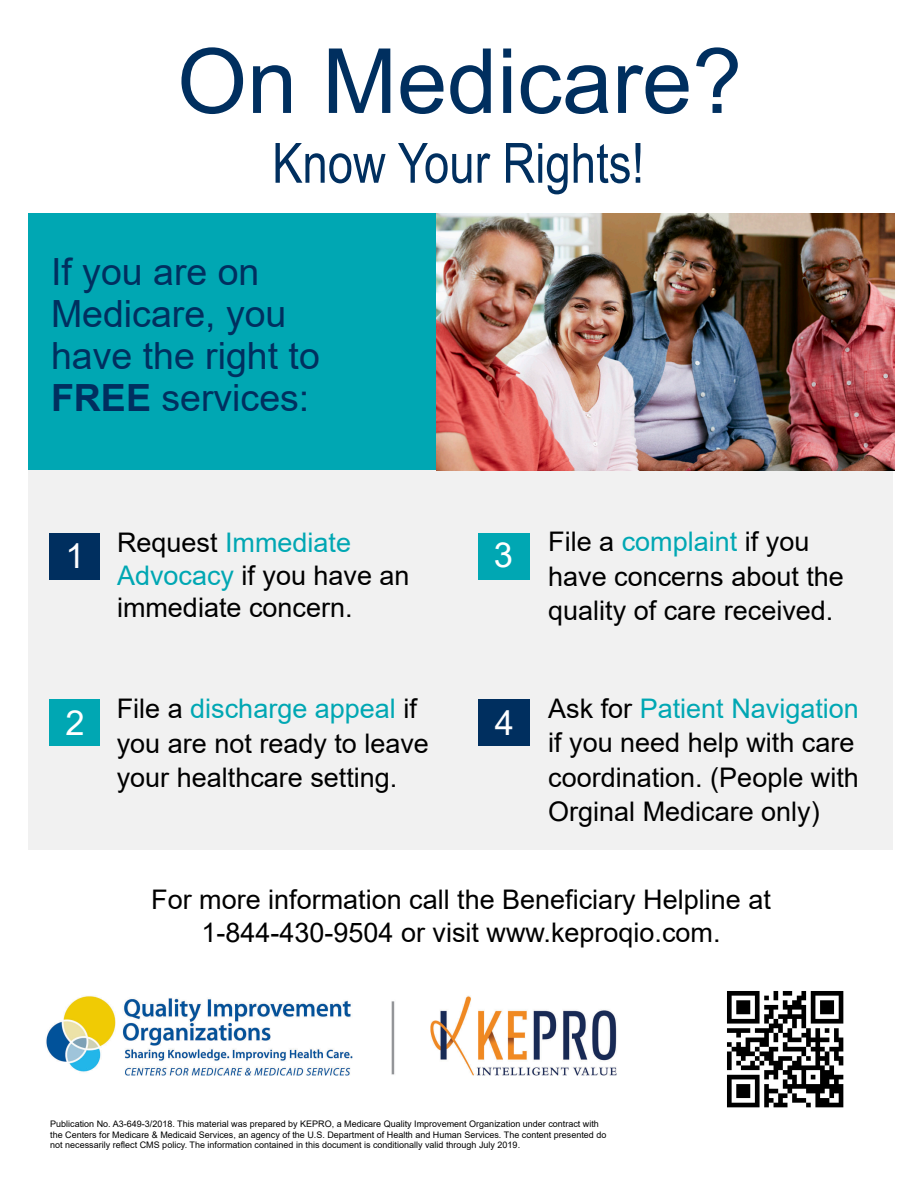
<style>
.page{position:relative;width:918px;height:1188px;background:#fff}
.page>*{position:absolute;margin:0;border:0;box-sizing:border-box;transform-origin:0 0}
.t1{font:90px "Arial";color:#002f5f}
.t2{font:55.5px "Arial Narrow";color:#002f5f}
.t3{font:37.5px/42px "Arial";color:#002f5f}
.t4{font:34.5px "Arial";color:#fff}
.t5{font:27px/34.5px "Arial";color:#000}
.t6{font:9px/10.5px "Arial";color:#000}
.s1{font-weight:700}
.s2{color:#00a7b3}
</style>
<div class="page">
<div style="left:28px;top:470px;width:865px;height:380px;background:#f1f1f1"></div>
<img style="left:727px;top:991px;width:117px;height:117px">
<img style="left:436px;top:213px;width:458px;height:257px">
<div style="left:28px;top:213px;width:408px;height:257px;background:#00a7b3"></div>
<div style="left:50px;top:699px;width:50px;height:47px;background:#00a7b3"></div>
<div style="left:478px;top:533px;width:51px;height:47px;background:#00a7b3"></div>
<div style="left:50px;top:533px;width:50px;height:47px;background:#002f5f"></div>
<div style="left:478px;top:699px;width:51px;height:47px;background:#002f5f"></div>
<img style="left:46px;top:995px;width:571px;height:81px">
<h1 class="t1" style="left:177px;top:19px;width:567px">On Medicare?</h1>
<h2 class="t2" style="left:272px;top:122px;width:373px">Know Your Rights!</h2>
<h3 class="t3" style="left:51px;top:251px;width:270px">If you are on<br>Medicare, you have the right to<br><span class="s1">FREE</span> services:</h3>
<p class="t4" style="left:65px;top:532px;width:21px">1</p>
<p class="t4" style="left:65px;top:699px;width:21px">2</p>
<p class="t5" style="left:117px;top:527px;width:294px;line-height:32.4px">Request <span class="s2">Immediate<br>Advocacy</span> if you have an immediate concern.</p>
<p class="t5" style="left:117px;top:691px;width:314px">File a <span class="s2">discharge appeal</span> if you are not ready to leave your healthcare setting.</p>
<p class="t4" style="left:494px;top:531px;width:21px">3</p>
<p class="t4" style="left:495px;top:699px;width:21px">4</p>
<p class="t5" style="left:548px;top:524px;width:297px">File a <span class="s2">complaint</span> if you have concerns about the quality of care received.</p>
<p class="t5" style="left:548px;top:691px;width:312px">Ask for <span class="s2">Patient Navigation </span>if you need help with care coordination. (People with<br>Orginal Medicare only)</p>
<p class="t5" style="left:151px;top:883px;width:621px;line-height:33px;text-align:center">For more information call the Beneficiary Helpline at<br>1-844-430-9504 or visit www.keproqio.com.</p>
<p class="t6" style="left:50px;top:1119px;width:558px">Publication No. A3-649-3/2018. This material was prepared by KEPRO, a Medicare Quality Improvement Organization under contract with the Centers for Medicare &amp; Medicaid Services, an agency of the U.S. Department of Health and Human Services. The content presented do not necessarily reflect CMS policy. The information contained in this document is conditionally valid through July 2019.</p>
</div>
